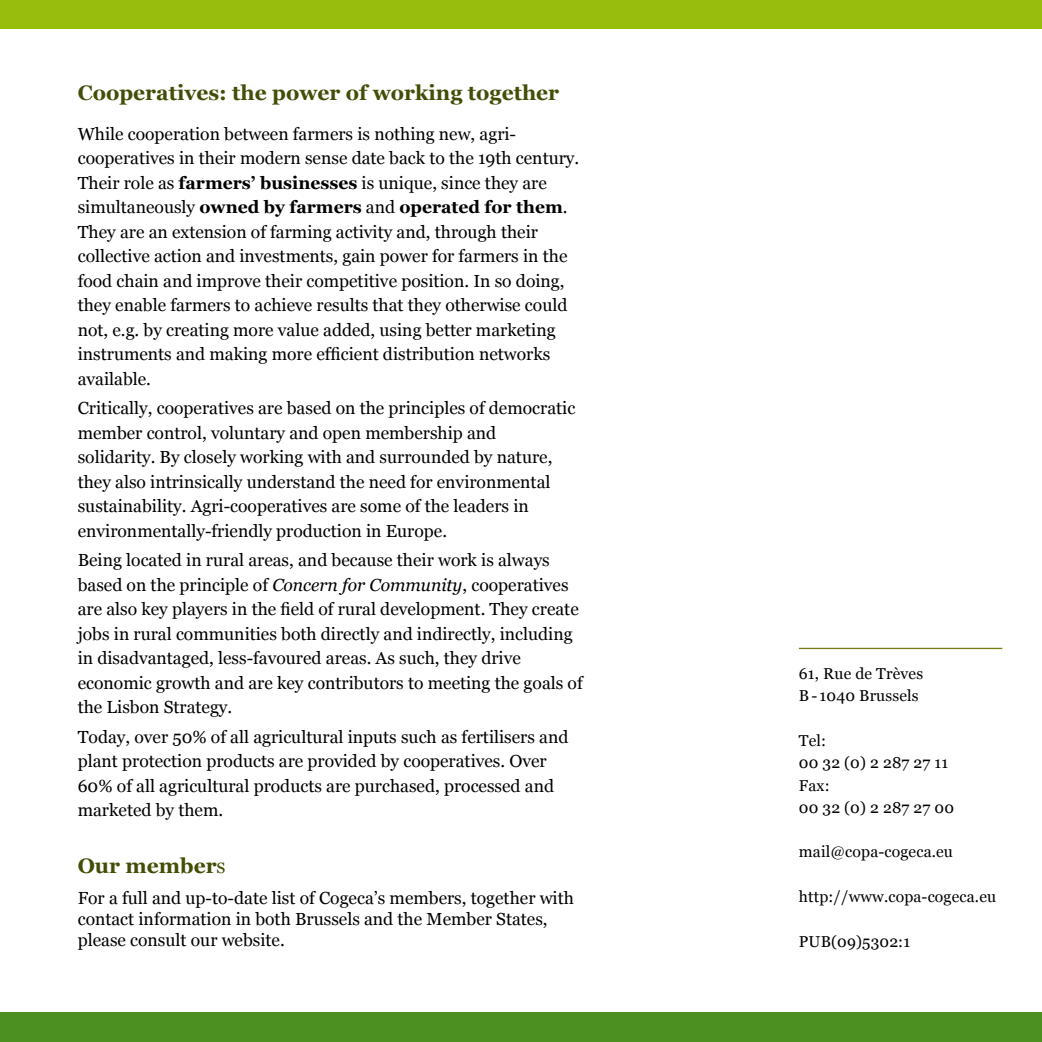
<style>
.page{position:relative;width:1042px;height:1042px;background:#fff}
.page>*{position:absolute;margin:0;border:0;box-sizing:border-box;transform-origin:0 0}
.t1{font:700 21px "Georgia";color:#444d07}
.t2{font:17.5px/24.5px "Georgia";color:#000}
.t3{font:15.75px/22.4px "Georgia";letter-spacing:.01em;color:#000}
.s1{font-weight:700}
.s2{font-style:italic}
.s3{font-weight:400}
</style>
<div class="page">
<hr style="left:799px;top:648px;width:203px;height:1px;background:#757c14">
<div style="left:0;top:0;width:1042px;height:29px;background:#97be0d"></div>
<div style="left:0;top:1012px;width:1042px;height:30px;background:#4d9022"></div>
<p class="t1" style="left:78px;top:79px;width:483px">Cooperatives: the power of working together</p>
<p class="t2" style="left:78px;top:122px;width:503px">While cooperation between farmers is nothing new, agri&shy;cooperatives in their modern sense date back to the 19th century.<br>Their role as <span class="s1">farmers’ businesses</span> is unique, since they are simultaneously <span class="s1">owned by farmers</span> and <span class="s1">operated for them</span>.<br>They are an extension of farming activity and, through their collective action and investments, gain power for farmers in the food chain and improve their competitive position. In so doing, they enable farmers to achieve results that they otherwise could not, e.g. by creating more value added, using better marketing instruments and making more efficient distribution networks available.</p>
<p class="t2" style="left:78px;top:396px;width:499px">Critically, cooperatives are based on the principles of democratic member control, voluntary and open membership and solidarity. By closely working with and surrounded by nature, they also intrinsically understand the need for environmental sustainability. Agri-cooperatives are some of the leaders in environmentally-friendly production in Europe.</p>
<p class="t2" style="left:78px;top:548px;width:506px">Being located in rural areas, and because their work is always based on the principle of <span class="s2">Concern for Community</span>, cooperatives are also key players in the field of rural development. They create jobs in rural communities both directly and indirectly, including in disadvantaged, less-favoured areas. As such, they drive economic growth and are key contributors to meeting the goals of the Lisbon Strategy.</p>
<p class="t2" style="left:78px;top:725px;width:492px">Today, over 50% of all agricultural inputs such as fertilisers and plant protection products are provided by cooperatives. Over 60% of all agricultural products are purchased, processed and marketed by them.</p>
<p class="t1" style="left:78px;top:852px;width:149px">Our member<span class="s3">s</span></p>
<p class="t2" style="left:78px;top:888px;width:498px;line-height:21px">For a full and up-to-date list of Cogeca’s members, together with contact information in both Brussels and the Member States, please consult our website.</p>
<p class="t3" style="left:799px;top:662px;width:126px">61, Rue de Trèves<br>B- 1040 Brussels</p>
<p class="t3" style="left:799px;top:729px;width:157px">Tel:<br>00 32 (0) 2 287 27 11<br>Fax:<br>00 32 (0) 2 287 27 00</p>
<p class="t3" style="left:799px;top:841px;width:156px">mail@copa-cogeca.eu</p>
<p class="t3" style="left:799px;top:886px;width:199px">http://www.copa-cogeca.eu</p>
<p class="t3" style="left:799px;top:930px;width:113px">PUB(09)5302:1</p>
</div>
